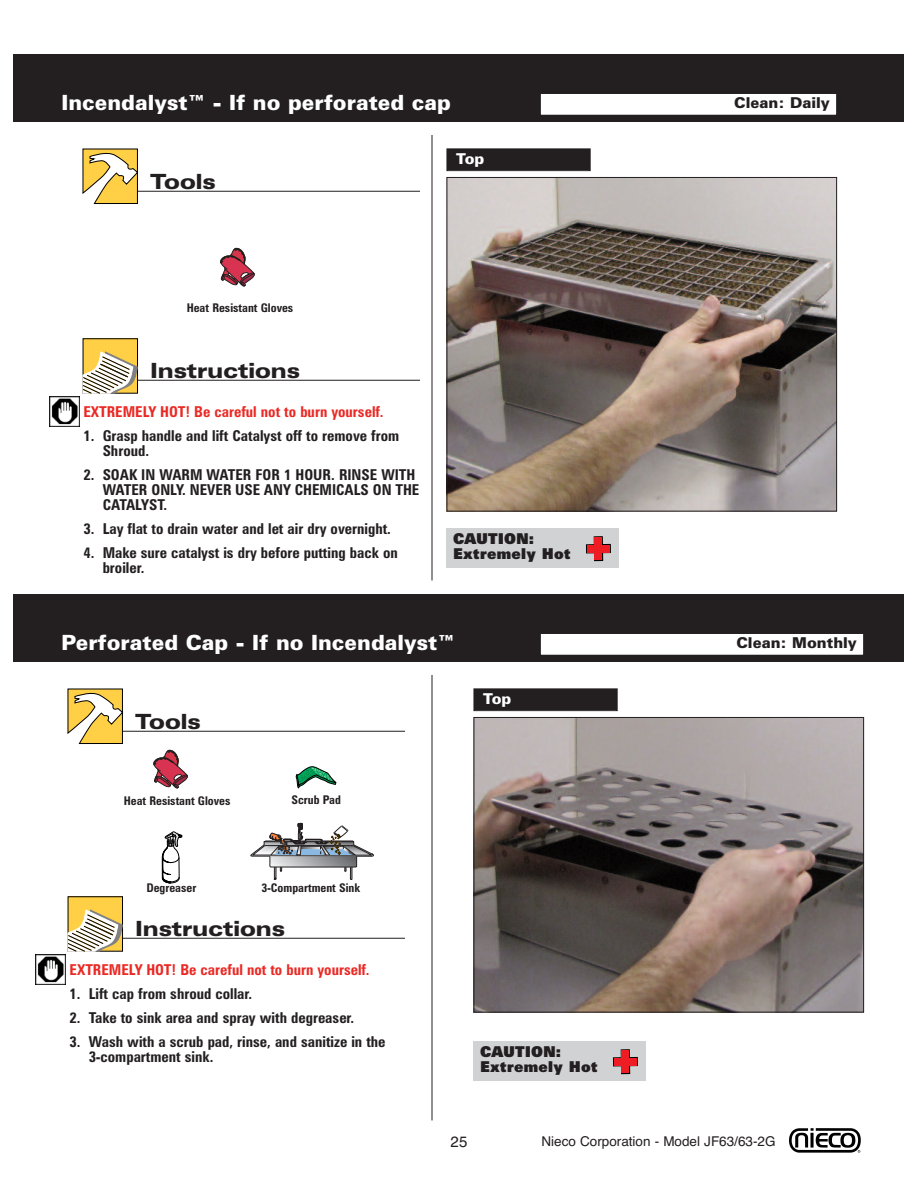
<style>
.page{position:relative;width:918px;height:1188px;background:#fff}
.page>*{position:absolute;margin:0;border:0;box-sizing:border-box;transform-origin:0 0}
.t1{font:900 21px "Zurich BT";color:#fff}
.t2{font:900 expanded 21px "Zurich BT";color:#231f20}
.t3{font:700 condensed 15px/15px "Zurich BT";color:#231f20}
.t4{font:700 condensed 15px "Zurich BT";color:#ea2924}
.t5{font:900 15px/15px "Zurich BT";color:#231f20}
.t6{font:900 15px "Zurich BT";color:#231f20}
.t7{font:900 15px "Zurich BT";letter-spacing:-.05em;color:#fff}
.t8{font:15px "Helvetica";color:#231f20}
.t9{font:13.5px "Helvetica";color:#231f20}
.t10{font:700 condensed 12px "Zurich BT";color:#231f20}
</style>
<div class="page">
<svg style="left:789px;top:1128px;width:72px;height:25px"></svg>
<div style="left:14px;top:54px;width:890px;height:68px;background:#231f20"></div>
<div style="left:447px;top:149px;width:143px;height:21px;background:#231f20"></div>
<div style="left:447px;top:148px;width:144px;height:23px;border:1px solid #231f20"></div>
<img style="left:449px;top:179px;width:386px;height:331px">
<div style="left:447px;top:177px;width:390px;height:335px;border:1px solid #231f20"></div>
<hr style="left:116px;top:191px;width:304px;height:1px;background:#231f20">
<hr style="left:124px;top:380px;width:296px;height:1px;background:#231f20">
<hr style="left:432px;top:135px;width:1px;height:445px;background:#231f20">
<svg style="left:83px;top:149px;width:55px;height:55px"></svg>
<svg style="left:82px;top:338px;width:56px;height:56px"></svg>
<div style="left:83px;top:339px;width:55px;height:54px;background:#ffcf45"></div>
<div style="left:83px;top:339px;width:55px;height:54px;border:1px solid #000"></div>
<svg style="left:83px;top:352px;width:54px;height:41px"></svg>
<div style="left:540px;top:93px;width:297px;height:22px;background:#fff"></div>
<div style="left:540px;top:93px;width:297px;height:23px;border:1px solid #231f20"></div>
<svg style="left:220px;top:248px;width:35px;height:39px"></svg>
<div style="left:446px;top:528px;width:173px;height:40px;background:#d1d2d4"></div>
<div style="left:594px;top:536px;width:9px;height:25px;border:1px solid #000"></div>
<div style="left:586px;top:544px;width:25px;height:9px;border:1px solid #000"></div>
<div style="left:595px;top:537px;width:7px;height:23px;background:#ee1d23"></div>
<div style="left:587px;top:545px;width:23px;height:8px;background:#ee1d23"></div>
<img style="left:49px;top:396px;width:30px;height:30px">
<div style="left:14px;top:594px;width:890px;height:68px;background:#231f20"></div>
<div style="left:474px;top:689px;width:143px;height:21px;background:#231f20"></div>
<div style="left:474px;top:688px;width:144px;height:23px;border:1px solid #231f20"></div>
<img style="left:476px;top:719px;width:386px;height:291px">
<div style="left:474px;top:717px;width:390px;height:295px;border:1px solid #231f20"></div>
<hr style="left:101px;top:731px;width:304px;height:1px;background:#231f20">
<hr style="left:109px;top:938px;width:296px;height:1px;background:#231f20">
<hr style="left:432px;top:675px;width:1px;height:445px;background:#231f20">
<svg style="left:68px;top:689px;width:55px;height:55px"></svg>
<svg style="left:68px;top:896px;width:55px;height:56px"></svg>
<div style="left:68px;top:897px;width:55px;height:54px;background:#ffcf45"></div>
<div style="left:68px;top:897px;width:55px;height:54px;border:1px solid #000"></div>
<svg style="left:68px;top:910px;width:54px;height:41px"></svg>
<div style="left:540px;top:633px;width:324px;height:22px;background:#fff"></div>
<div style="left:540px;top:633px;width:324px;height:23px;border:1px solid #231f20"></div>
<svg style="left:250px;top:823px;width:124px;height:57px"></svg>
<svg style="left:153px;top:750px;width:35px;height:39px"></svg>
<svg style="left:162px;top:831px;width:20px;height:52px"></svg>
<svg style="left:296px;top:766px;width:41px;height:23px"></svg>
<div style="left:473px;top:1041px;width:173px;height:40px;background:#d1d2d4"></div>
<div style="left:621px;top:1049px;width:9px;height:25px;border:1px solid #000"></div>
<div style="left:613px;top:1057px;width:25px;height:9px;border:1px solid #000"></div>
<div style="left:622px;top:1050px;width:7px;height:23px;background:#ee1d23"></div>
<div style="left:614px;top:1058px;width:23px;height:8px;background:#ee1d23"></div>
<img style="left:36px;top:954px;width:30px;height:30px">
<h1 class="t1" style="left:62px;top:95px;width:391px">Incendalyst™ - If no perforated cap</h1>
<h1 class="t2" style="left:150px;top:173px;width:67px">Tools</h1>
<p class="t7" style="left:456px;top:153px;width:30px">Top</p>
<p class="t10" style="left:187px;top:303px;width:108px">Heat Resistant Gloves</p>
<h1 class="t2" style="left:150px;top:362px;width:151px">Instructions</h1>
<p class="t4" style="left:83px;top:406px;width:302px">EXTREMELY HOT! Be careful not to burn yourself.</p>
<p class="t3" style="left:103px;top:430px;width:298px;text-indent:-19px">1. Grasp handle and lift Catalyst off to remove from<br>Shroud.</p>
<p class="t3" style="left:103px;top:469px;width:318px;text-indent:-19px">2. SOAK IN WARM WATER FOR 1 HOUR. RINSE WITH<br>WATER ONLY. NEVER USE ANY CHEMICALS ON THE<br>CATALYST.</p>
<p class="t3" style="left:83px;top:523px;width:309px">3. Lay flat to drain water and let air dry overnight.</p>
<p class="t3" style="left:103px;top:547px;width:297px;text-indent:-19px">4. Make sure catalyst is dry before putting back on broiler.</p>
<p class="t5" style="left:453px;top:533px;width:119px">CAUTION:<br>Extremely Hot</p>
<h1 class="t1" style="left:62px;top:635px;width:395px">Perforated Cap - If no Incendalyst™</h1>
<h1 class="t2" style="left:135px;top:713px;width:67px">Tools</h1>
<p class="t10" style="left:124px;top:796px;width:108px">Heat Resistant Gloves</p>
<p class="t10" style="left:291px;top:795px;width:51px">Scrub Pad</p>
<p class="t7" style="left:483px;top:693px;width:30px">Top</p>
<p class="t10" style="left:146px;top:884px;width:51px">Degreaser</p>
<p class="t10" style="left:261px;top:884px;width:100px">3-Compartment Sink</p>
<h1 class="t2" style="left:135px;top:920px;width:151px">Instructions</h1>
<p class="t4" style="left:70px;top:964px;width:302px">EXTREMELY HOT! Be careful not to burn yourself.</p>
<p class="t3" style="left:70px;top:988px;width:184px">1. Lift cap from shroud collar.</p>
<p class="t3" style="left:70px;top:1012px;width:286px">2. Take to sink area and spray with degreaser.</p>
<p class="t3" style="left:89px;top:1036px;width:298px;text-indent:-19px">3. Wash with a scrub pad, rinse, and sanitize in the<br>3-compartment sink.</p>
<p class="t5" style="left:480px;top:1046px;width:119px">CAUTION:<br>Extremely Hot</p>
<p class="t6" style="left:734px;top:98px;width:97px">Clean: Daily</p>
<p class="t6" style="left:736px;top:638px;width:122px">Clean: Monthly</p>
<p class="t8" style="left:451px;top:1133px;width:18px">25</p>
<p class="t9" style="left:542px;top:1133px;width:236px">Nieco Corporation - Model JF63/63-2G</p>
</div>
